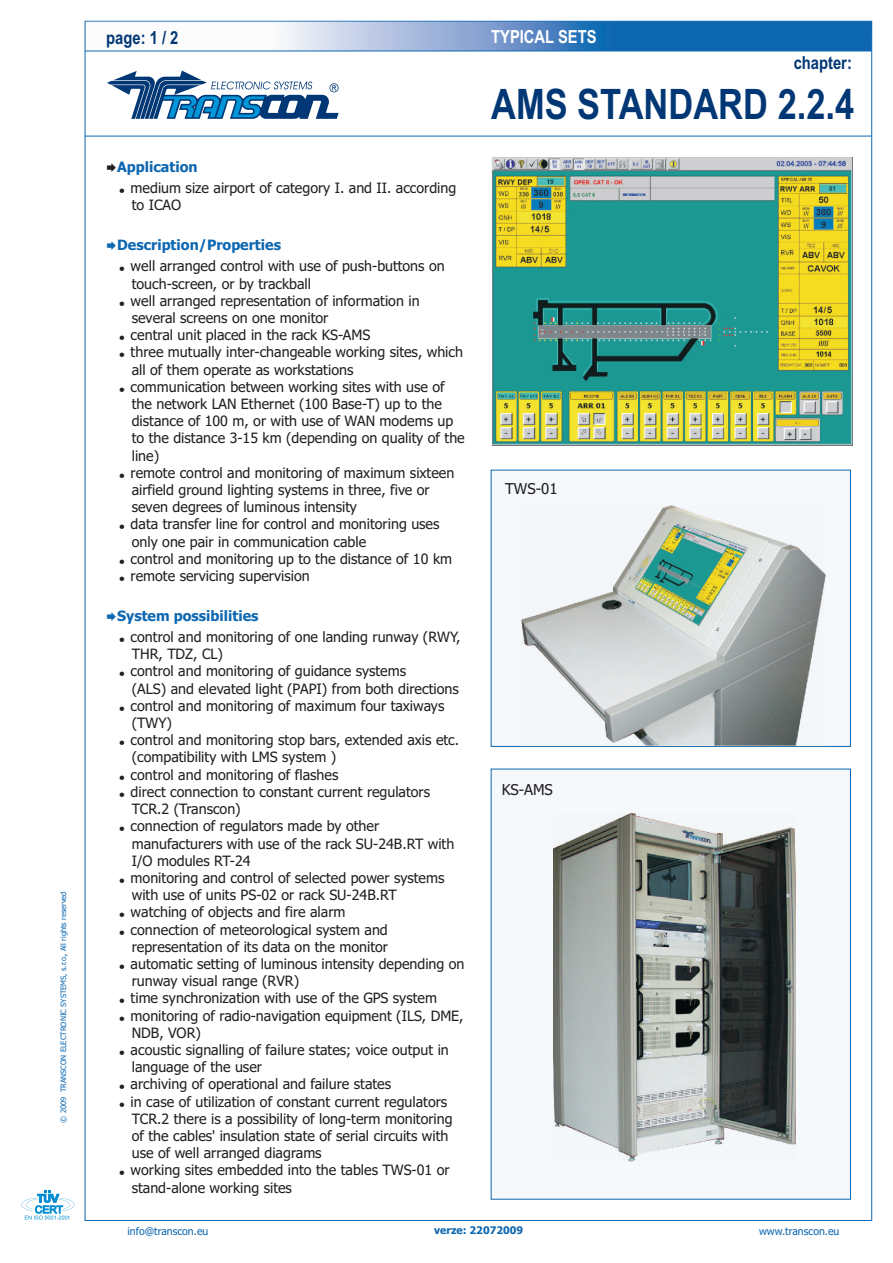
<style>
.page{position:relative;width:893px;height:1263px;background:#fff}
.page>*{position:absolute;margin:0;border:0;box-sizing:border-box;transform-origin:0 0}
.t1{font:700 42px "Arial Narrow";color:#013775}
.t2{font:700 18px "Arial Narrow";color:#013775}
.t3{font:700 18px "Arial Narrow";color:#fff}
.t4{font:15px "Tahoma";color:#231f20}
.t5{font:14.25px/17.2px "Tahoma";color:#231f20}
.t6{font:700 14.25px "Tahoma";color:#0d67b1}
.t7{font:10.5px "Tahoma";color:#0d67b1}
.t8{font:700 10.5px "Tahoma";color:#0d67b1}
.t9{font:7.5px "Tahoma";color:#0d67b1}
</style>
<div class="page">
<svg style="left:21px;top:1191px;width:53px;height:29px"></svg>
<img style="left:85px;top:21px;width:787px;height:30px">
<svg style="left:107px;top:71px;width:232px;height:48px"></svg>
<hr style="left:85px;top:136px;width:787px;height:1px;background:#0d67b1">
<hr style="left:85px;top:51px;width:787px;height:1px;background:#0d67b1">
<div style="left:491px;top:470px;width:360px;height:277px;background:#f5f9fc"></div>
<img style="left:491px;top:157px;width:361px;height:289px">
<img style="left:522px;top:506px;width:304px;height:239px">
<div style="left:491px;top:769px;width:360px;height:430px;background:#f5f9fc"></div>
<img style="left:554px;top:813px;width:241px;height:349px">
<p class="t9" style="left:60px;top:1123px;width:233px;rotate:-90deg">© 2009 TRANSCON ELECTRONIC SYSTEMS, s.r.o., All rights reserved</p>
<p class="t2" style="left:106px;top:30px;width:74px">page: 1 / 2</p>
<p class="t3" style="left:491px;top:30px;width:107px">TYPICAL SETS</p>
<p class="t2" style="left:794px;top:56px;width:60px">chapter:</p>
<p class="t6" style="left:117px;top:161px;width:82px">Application</p>
<p class="t5" style="left:131px;top:180px;width:327px">medium size airport of category I. and II. according to ICAO</p>
<p class="t6" style="left:117px;top:239px;width:165px">Description/Properties</p>
<p class="t5" style="left:131px;top:259px;width:336px">well arranged control with use of push-buttons on touch-screen, or by trackball<br>well arranged representation of information in several screens on one monitor<br>central unit placed in the rack KS-AMS<br>three mutually inter-changeable working sites, which all of them operate as workstations<br>communication between working sites with use of the network LAN Ethernet (100 Base-T) up to the distance of 100 m, or with use of WAN modems up to the distance 3-15 km (depending on quality of the line)<br>remote control and monitoring of maximum sixteen airfield ground lighting systems in three, five or seven degrees of luminous intensity<br>data transfer line for control and monitoring uses only one pair in communication cable<br>control and monitoring up to the distance of 10 km remote servicing supervision</p>
<p class="t6" style="left:117px;top:610px;width:143px">System possibilities</p>
<p class="t5" style="left:131px;top:629px;width:335px">control and monitoring of one landing runway (RWY, THR, TDZ, CL)<br>control and monitoring of guidance systems<br>(ALS) and elevated light (PAPI) from both directions control and monitoring of maximum four taxiways (TWY)<br>control and monitoring stop bars, extended axis etc. (compatibility with LMS system )<br>control and monitoring of flashes<br>direct connection to constant current regulators TCR.2 (Transcon)<br>connection of regulators made by other manufacturers with use of the rack SU-24B.RT with I/O modules RT-24<br>monitoring and control of selected power systems with use of units PS-02 or rack SU-24B.RT<br>watching of objects and fire alarm<br>connection of meteorological system and representation of its data on the monitor<br>automatic setting of luminous intensity depending on runway visual range (RVR)<br>time synchronization with use of the GPS system monitoring of radio-navigation equipment (ILS, DME, NDB, VOR)<br>acoustic signalling of failure states; voice output in language of the user<br>archiving of operational and failure states<br>in case of utilization of constant current regulators TCR.2 there is a possibility of long-term monitoring of the cables' insulation state of serial circuits with use of well arranged diagrams<br>working sites embedded into the tables TWS-01 or stand-alone working sites</p>
<h1 class="t1" style="left:491px;top:88px;width:365px">AMS STANDARD 2.2.4</h1>
<p class="t4" style="left:505px;top:483px;width:54px">TWS-01</p>
<p class="t4" style="left:502px;top:783px;width:53px">KS-AMS</p>
<p class="t7" style="left:128px;top:1227px;width:82px">info@transcon.eu</p>
<p class="t8" style="left:434px;top:1226px;width:91px">verze: 22072009</p>
<p class="t7" style="left:759px;top:1227px;width:82px">www.transcon.eu</p>
</div>
